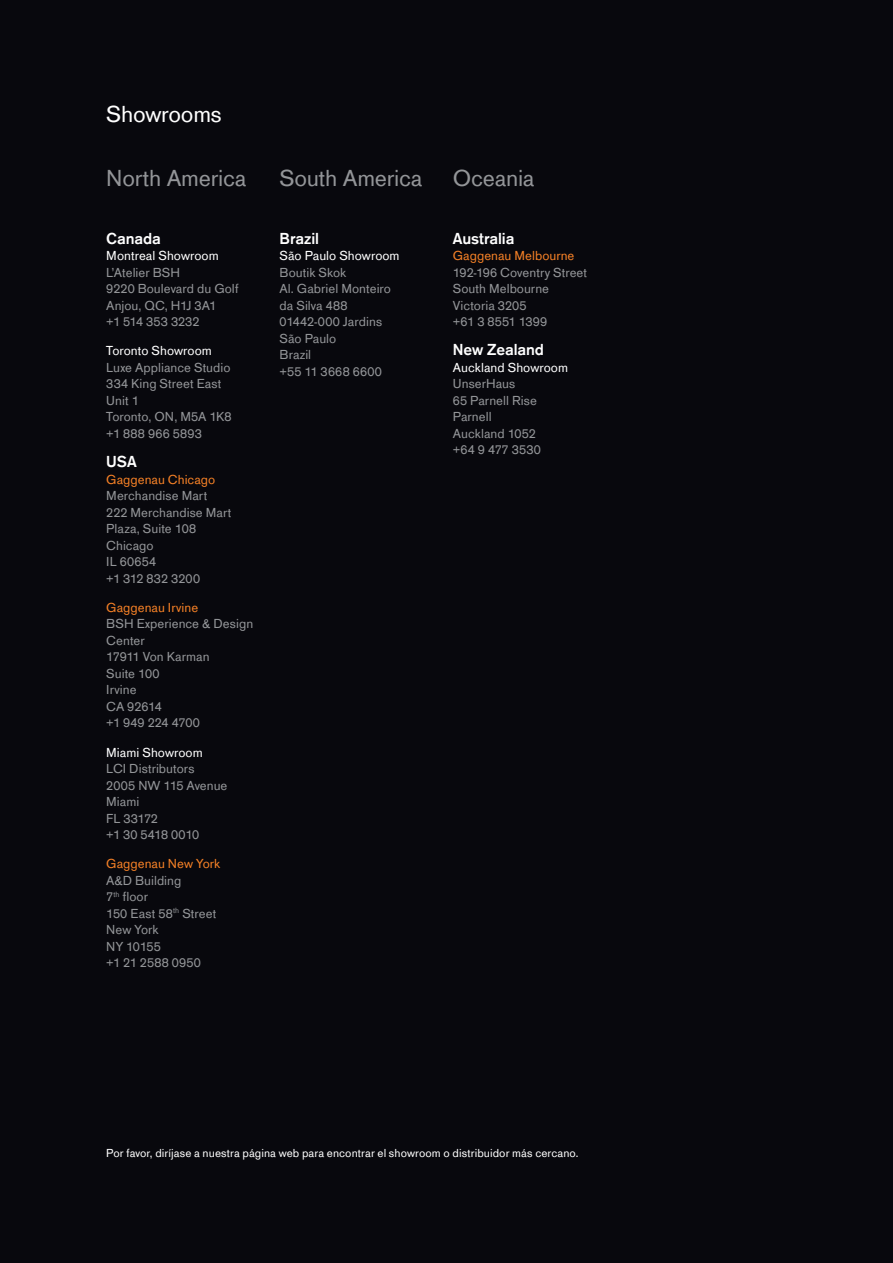
<style>
.page{position:relative;width:893px;height:1263px;background:#08080d}
.page>*{position:absolute;margin:0;border:0;box-sizing:border-box;transform-origin:0 0}
.t1{font:24px "Gaggenau";letter-spacing:-.01em;color:#939598}
.t2{font:24px "Gaggenau";letter-spacing:-.01em;color:#fff}
.t3{font:700 16.5px "Gaggenau";letter-spacing:-.01em;color:#fff}
.t4{font:13.5px/16.5px "Gaggenau";letter-spacing:.005em;color:#939598}
.t5{font:13.5px "Gaggenau";color:#fff}
.t6{font:13.5px "Gaggenau";color:#f48026}
.t7{font:12px "Gaggenau";letter-spacing:.005em;color:#fff}
</style>
<div class="page">
<h1 class="t2" style="left:106px;top:101px;width:117px">Showrooms</h1>
<h1 class="t1" style="left:106px;top:165px;width:142px">North America</h1>
<p class="t3" style="left:106px;top:228px;width:56px">Canada</p>
<p class="t5" style="left:106px;top:248px;width:114px">Montreal Showroom</p>
<p class="t4" style="left:106px;top:264px;width:134px">L’Atelier BSH<br>9220 Boulevard du Golf<br>Anjou, QC, H1J 3A1<br>+1 514 353 3232</p>
<p class="t5" style="left:106px;top:343px;width:107px">Toronto Showroom</p>
<p class="t4" style="left:106px;top:359px;width:127px">Luxe Appliance Studio<br>334 King Street East<br>Unit 1<br>Toronto, ON, M5A 1K8 +1 888 966 5893</p>
<p class="t3" style="left:106px;top:452px;width:32px">USA</p>
<p class="t6" style="left:106px;top:472px;width:110px">Gaggenau Chicago</p>
<p class="t4" style="left:106px;top:487px;width:127px">Merchandise Mart<br>222 Merchandise Mart<br>Plaza, Suite 108<br>Chicago<br>IL 60654<br>+1 312 832 3200</p>
<p class="t6" style="left:106px;top:600px;width:93px">Gaggenau Irvine</p>
<p class="t4" style="left:106px;top:616px;width:148px">BSH Experience &amp; Design<br>Center<br>17911 Von Karman<br>Suite 100<br>Irvine<br>CA 92614<br>+1 949 224 4700</p>
<p class="t5" style="left:106px;top:745px;width:98px">Miami Showroom</p>
<p class="t4" style="left:106px;top:760px;width:123px">LCI Distributors<br>2005 NW 115 Avenue<br>Miami<br>FL 33172<br>+1 30 5418 0010</p>
<p class="t6" style="left:106px;top:856px;width:116px">Gaggenau New York</p>
<p class="t4" style="left:106px;top:872px;width:112px">A&amp;D Building<br>7<sup>th</sup> floor<br>150 East 58<sup>th</sup> Street<br>New York<br>NY 10155<br>+1 21 2588 0950</p>
<h1 class="t1" style="left:280px;top:165px;width:144px">South America</h1>
<p class="t3" style="left:280px;top:228px;width:41px">Brazil</p>
<p class="t5" style="left:280px;top:248px;width:122px">São Paulo Showroom</p>
<p class="t4" style="left:280px;top:264px;width:113px">Boutik Skok<br>Al. Gabriel Monteiro da Silva 488<br>01442-000 Jardins<br>São Paulo<br>Brazil<br>+55 11 3668 6600</p>
<h1 class="t1" style="left:453px;top:165px;width:83px">Oceania</h1>
<p class="t3" style="left:453px;top:228px;width:63px">Australia</p>
<p class="t6" style="left:453px;top:248px;width:123px">Gaggenau Melbourne</p>
<p class="t4" style="left:453px;top:264px;width:136px">192-196 Coventry Street<br>South Melbourne<br>Victoria 3205<br>+61 3 8551 1399</p>
<p class="t3" style="left:453px;top:340px;width:93px">New Zealand</p>
<p class="t5" style="left:453px;top:360px;width:117px">Auckland Showroom</p>
<p class="t4" style="left:453px;top:376px;width:89px">UnserHaus<br>65 Parnell Rise<br>Parnell<br>Auckland 1052 +64 9 477 3530</p>
<p class="t7" style="left:106px;top:1147px;width:474px">Por favor, diríjase a nuestra página web para encontrar el showroom o distribuidor más cercano.</p>
</div>
